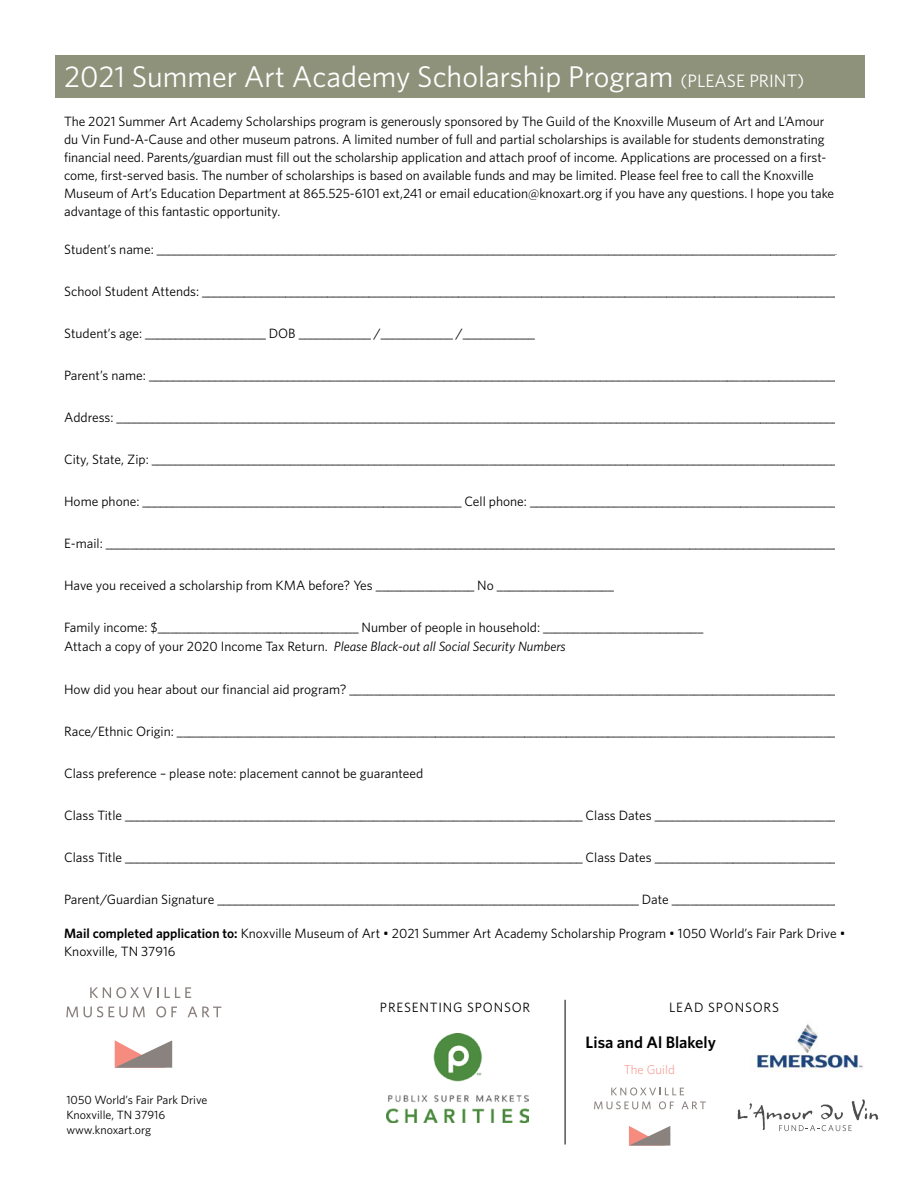
<style>
.page{position:relative;width:918px;height:1188px;background:#fff}
.page>*{position:absolute;margin:0;border:0;box-sizing:border-box;transform-origin:0 0}
.t1{font:30px "Whitney HTF";color:#fff}
.t2{font:600 16.5px "Whitney HTF";color:#000}
.t3{font:13.5px/18px "Whitney HTF";letter-spacing:-.005em;color:#000}
.t4{font:13.5px "Whitney HTF";letter-spacing:.06em;color:#000}
.t5{font:300 12.75px "Whitney HTF";color:#f58c7f}
.t6{font:12px/15px "Whitney HTF";color:#000}
.s1{font-size:18px}
.s2{font-style:italic}
.s3{font-weight:600}
</style>
<div class="page">
<div style="left:56px;top:55px;width:810px;height:42px;background:#8e927a"></div>
<svg style="left:115px;top:1040px;width:57px;height:28px"></svg>
<svg style="left:90px;top:987px;width:69px;height:11px"></svg>
<svg style="left:165px;top:987px;width:26px;height:11px"></svg>
<svg style="left:66px;top:1007px;width:12px;height:10px"></svg>
<svg style="left:84px;top:1006px;width:61px;height:11px"></svg>
<svg style="left:156px;top:1006px;width:21px;height:11px"></svg>
<svg style="left:188px;top:1007px;width:33px;height:10px"></svg>
<img style="left:387px;top:1033px;width:142px;height:89px">
<hr style="left:565px;top:1000px;width:1px;height:144px;background:#000">
<svg style="left:629px;top:1126px;width:41px;height:20px"></svg>
<svg style="left:594px;top:1087px;width:112px;height:22px"></svg>
<img style="left:756px;top:1024px;width:107px;height:46px">
<svg style="left:738px;top:1099px;width:140px;height:32px"></svg>
<h1 class="t1" style="left:64px;top:58px;width:742px">2021 Summer Art Academy Scholarship Program <span class="s1">(PLEASE PRINT)</span></h1>
<p class="t3" style="left:64px;top:112px;width:772px">The 2021 Summer Art Academy Scholarships program is generously sponsored by The Guild of the Knoxville Museum of Art and L’Amour du Vin Fund-A-Cause and other museum patrons. A limited number of full and partial scholarships is available for students demonstrating financial need. Parents/guardian must fill out the scholarship application and attach proof of income. Applications are processed on a first&shy;come, first-served basis. The number of scholarships is based on available funds and may be limited. Please feel free to call the Knoxville Museum of Art’s Education Department at 865.525-6101 ext,241 or email education@knoxart.org if you have any questions. I hope you take advantage of this fantastic opportunity.</p>
<p class="t3" style="left:64px;top:240px;width:774px">Student’s name: _________________________________________________________________________________________________________________</p>
<p class="t3" style="left:64px;top:282px;width:777px">School Student Attends: ___________________________________________________________________________________________________________</p>
<p class="t3" style="left:64px;top:324px;width:473px">Student’s age: ____________________ DOB ____________ /____________ /____________</p>
<p class="t3" style="left:64px;top:366px;width:779px">Parent’s name: ___________________________________________________________________________________________________________________</p>
<p class="t3" style="left:64px;top:408px;width:782px">Address: _________________________________________________________________________________________________________________________</p>
<p class="t3" style="left:64px;top:450px;width:787px">City, State, Zip: ____________________________________________________________________________________________________________________</p>
<p class="t3" style="left:64px;top:492px;width:781px">Home phone: _____________________________________________________ Cell phone: ____________________________________________________</p>
<p class="t3" style="left:64px;top:534px;width:784px">E-mail: ___________________________________________________________________________________________________________________________</p>
<p class="t3" style="left:64px;top:576px;width:551px">Have you received a scholarship from KMA before? Yes ________________ No ___________________</p>
<p class="t3" style="left:64px;top:617px;width:641px;line-height:19.2px">Family income: $_________________________________ Number of people in household: __________________________<br>Attach a copy of your 2020 Income Tax Return. <span class="s2">Please Black-out all Social Security Numbers</span></p>
<p class="t3" style="left:64px;top:680px;width:773px">How did you hear about our financial aid program? _______________________________________________________________________________</p>
<p class="t3" style="left:64px;top:722px;width:785px">Race/Ethnic Origin: ______________________________________________________________________________________________________________</p>
<p class="t3" style="left:64px;top:764px;width:361px">Class preference – please note: placement cannot be guaranteed</p>
<p class="t3" style="left:64px;top:806px;width:774px">Class Title ___________________________________________________________________________ Class Dates ______________________________</p>
<p class="t3" style="left:64px;top:848px;width:774px">Class Title ___________________________________________________________________________ Class Dates ______________________________</p>
<p class="t3" style="left:64px;top:890px;width:778px">Parent/Guardian Signature ______________________________________________________________________ Date ____________________________</p>
<p class="t3" style="left:64px;top:924px;width:783px"><span class="s3">Mail completed application to:</span> Knoxville Museum of Art • 2021 Summer Art Academy Scholarship Program • 1050 World’s Fair Park Drive •<br>Knoxville, TN 37916</p>
<p class="t6" style="left:66px;top:1092px;width:143px">1050 World’s Fair Park Drive<br>Knoxville, TN 37916 www.knoxart.org</p>
<p class="t4" style="left:380px;top:1000px;width:152px">PRESENTING SPONSOR</p>
<p class="t4" style="left:669px;top:1000px;width:111px">LEAD SPONSORS</p>
<p class="t2" style="left:586px;top:1032px;width:132px">Lisa and Al Blakely</p>
<p class="t5" style="left:624px;top:1062px;width:52px">The Guild</p>
</div>
